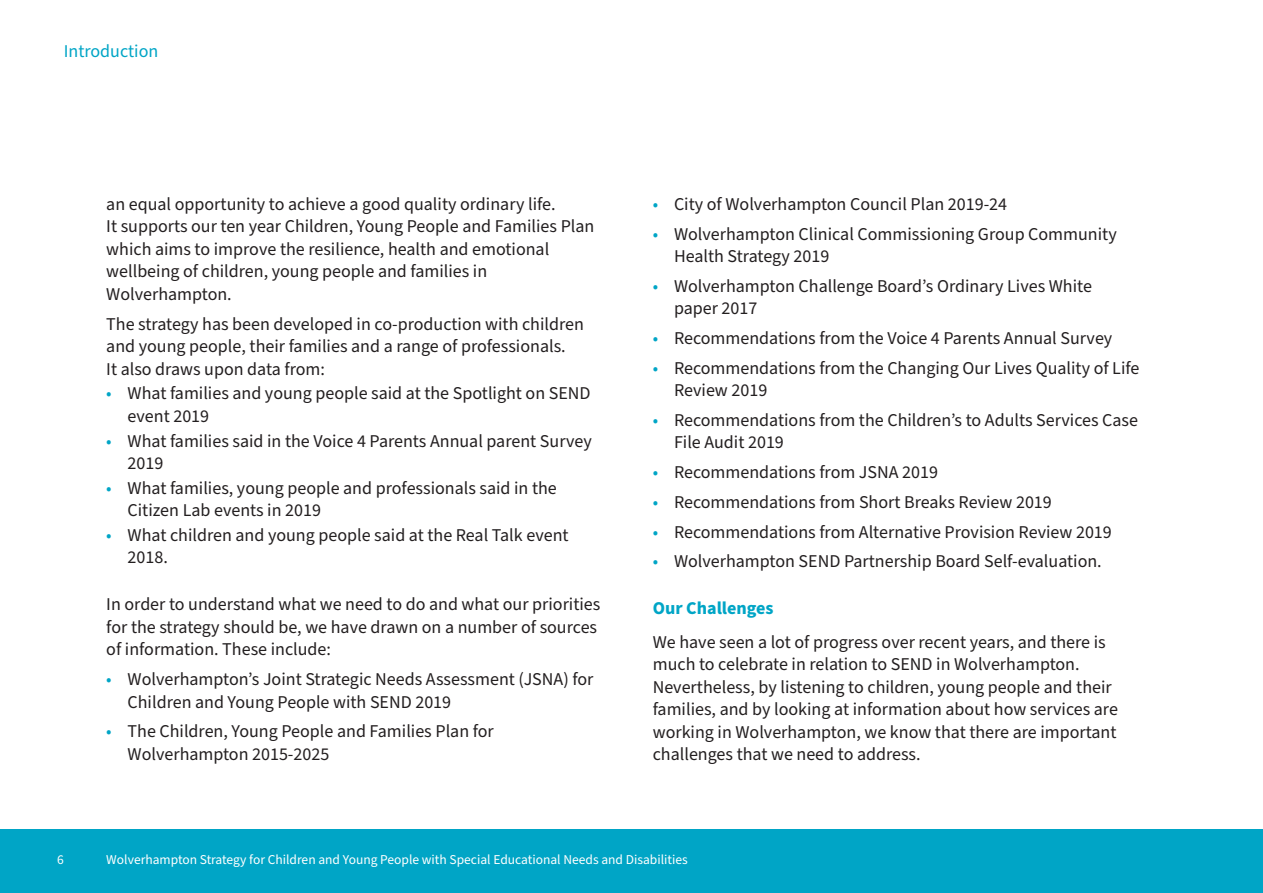
<style>
.page{position:relative;width:1263px;height:893px;background:#fff}
.page>*{position:absolute;margin:0;border:0;box-sizing:border-box;transform-origin:0 0}
.t1{font:18px/22.5px "Source Sans Pro";color:#231f20}
.t2{font:700 18px "Source Sans Pro";color:#00a5c6}
.t3{font:18px "Source Sans Pro";color:#00a5c6}
.t4{font:13.5px "Source Sans Pro";color:#fff}
.s1{color:#00a5c6}
</style>
<div class="page">
<div style="left:0;top:829px;width:1263px;height:64px;background:#00a5c6"></div>
<p class="t3" style="left:64px;top:44px;width:96px">Introduction</p>
<p class="t1" style="left:106px;top:194px;width:490px">an equal opportunity to achieve a good quality ordinary life.<br>It supports our ten year Children, Young People and Families Plan which aims to improve the resilience, health and emotional wellbeing of children, young people and families in Wolverhampton.</p>
<p class="t1" style="left:106px;top:314px;width:479px">The strategy has been developed in co-production with children and young people, their families and a range of professionals.<br>It also draws upon data from:</p>
<p class="t1" style="left:128px;top:384px;width:465px;text-indent:-21px"><span class="s1">•</span> What families and young people said at the Spotlight on SEND event 2019</p>
<p class="t1" style="left:128px;top:431px;width:466px;text-indent:-21px"><span class="s1">•</span> What families said in the Voice 4 Parents Annual parent Survey<br>2019</p>
<p class="t1" style="left:128px;top:478px;width:431px;text-indent:-21px"><span class="s1">•</span> What families, young people and professionals said in the<br>Citizen Lab events in 2019</p>
<p class="t1" style="left:128px;top:525px;width:443px;text-indent:-21px"><span class="s1">•</span> What children and young people said at the Real Talk event<br>2018.</p>
<p class="t1" style="left:106px;top:595px;width:496px">In order to understand what we need to do and what our priorities for the strategy should be, we have drawn on a number of sources of information. These include:</p>
<p class="t1" style="left:128px;top:669px;width:467px;text-indent:-21px"><span class="s1">•</span> Wolverhampton’s Joint Strategic Needs Assessment (JSNA) for<br>Children and Young People with SEND 2019</p>
<p class="t1" style="left:128px;top:722px;width:368px;text-indent:-21px"><span class="s1">•</span> The Children, Young People and Families Plan for<br>Wolverhampton 2015-2025</p>
<p class="t1" style="left:653px;top:194px;width:356px"><span class="s1">•</span> City of Wolverhampton Council Plan 2019-24</p>
<p class="t1" style="left:674px;top:224px;width:444px;text-indent:-21px"><span class="s1">•</span> Wolverhampton Clinical Commissioning Group Community<br>Health Strategy 2019</p>
<p class="t1" style="left:674px;top:276px;width:419px;text-indent:-21px"><span class="s1">•</span> Wolverhampton Challenge Board’s Ordinary Lives White paper 2017</p>
<p class="t1" style="left:653px;top:328px;width:461px"><span class="s1">•</span> Recommendations from the Voice 4 Parents Annual Survey</p>
<p class="t1" style="left:674px;top:358px;width:467px;text-indent:-21px"><span class="s1">•</span> Recommendations from the Changing Our Lives Quality of Life<br>Review 2019</p>
<p class="t1" style="left:674px;top:410px;width:465px;text-indent:-21px"><span class="s1">•</span> Recommendations from the Children’s to Adults Services Case<br>File Audit 2019</p>
<p class="t1" style="left:653px;top:462px;width:287px"><span class="s1">•</span> Recommendations from JSNA 2019</p>
<p class="t1" style="left:653px;top:492px;width:401px"><span class="s1">•</span> Recommendations from Short Breaks Review 2019</p>
<p class="t1" style="left:653px;top:522px;width:461px"><span class="s1">•</span> Recommendations from Alternative Provision Review 2019</p>
<p class="t1" style="left:653px;top:552px;width:450px"><span class="s1">•</span> Wolverhampton SEND Partnership Board Self-evaluation.</p>
<p class="t2" style="left:653px;top:601px;width:122px">Our Challenges</p>
<p class="t1" style="left:653px;top:632px;width:467px">We have seen a lot of progress over recent years, and there is much to celebrate in relation to SEND in Wolverhampton.<br>Nevertheless, by listening to children, young people and their families, and by looking at information about how services are working in Wolverhampton, we know that there are important challenges that we need to address.</p>
<p class="t4" style="left:57px;top:855px;width:8px">6</p>
<p class="t4" style="left:106px;top:855px;width:583px">Wolverhampton Strategy for Children and Young People with Special Educational Needs and Disabilities</p>
</div>
